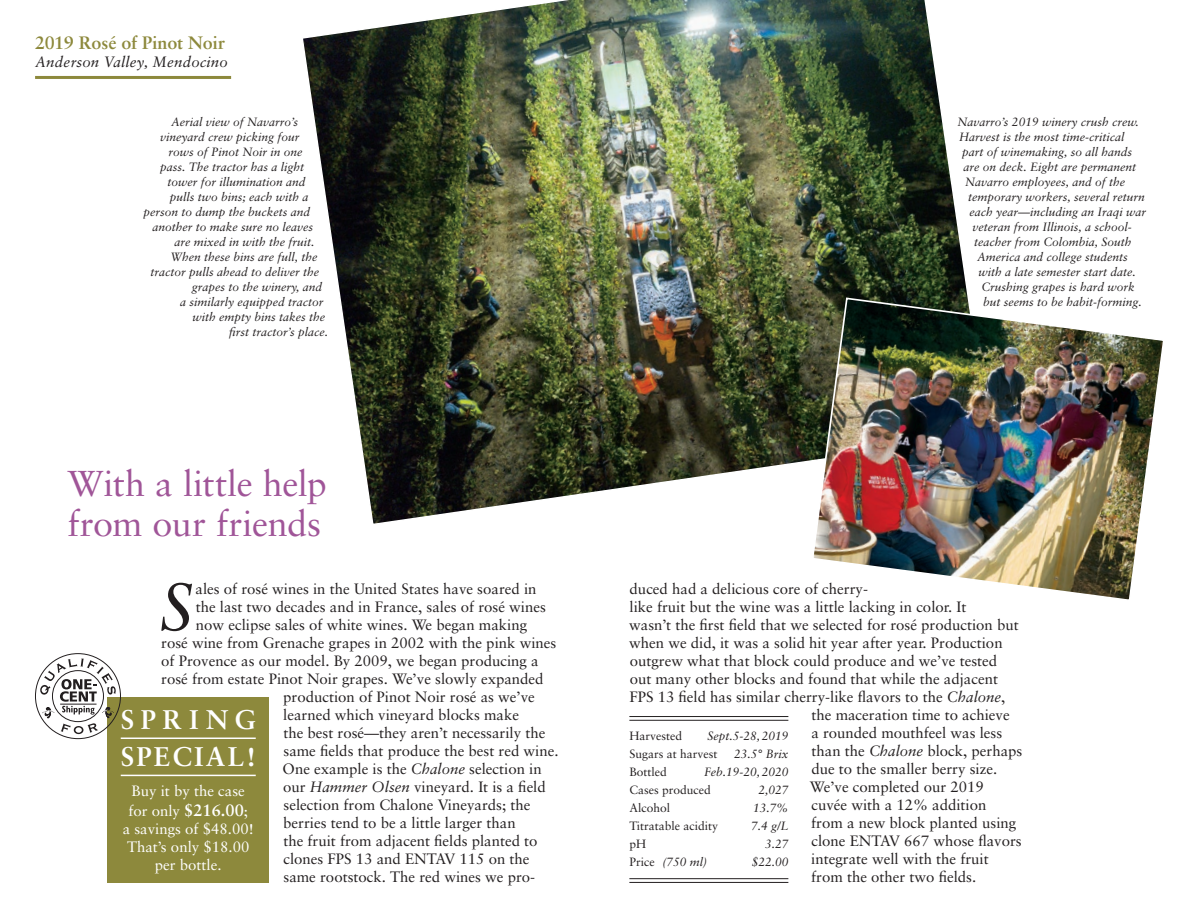
<style>
.page{position:relative;width:1188px;height:918px;background:#fff}
.page>*{position:absolute;margin:0;border:0;box-sizing:border-box;transform-origin:0 0}
.t1{font:italic 66.6px "Sabon";color:#231f20}
.t2{font:36px/40.5px "Sabon";letter-spacing:-.01em;color:#a05598}
.t3{font:700 27px/37.5px "Sabon";letter-spacing:.085em;color:#fff}
.t4{font:700 18px "Sabon";letter-spacing:-.01em;color:#8d893c}
.t5{font:15px "Sabon";color:#231f20}
.t6{font:15px/18px "Sabon";color:#fff}
.t7{font:italic 15px "Sabon";letter-spacing:.015em;color:#231f20}
.t8{font:italic 12px "Sabon";color:#231f20}
.t9{font:12px "Sabon";color:#231f20}
.s1{font-style:italic}
.s2{font-weight:700;font-size:16.5px}
.s3{font-style:normal}
</style>
<div class="page">
<div style="left:107px;top:697px;width:162px;height:186px;background:#8d893c"></div>
<hr style="left:121px;top:738px;width:135px;height:1px;background:#fff">
<hr style="left:121px;top:775px;width:135px;height:1px;background:#fff">
<svg style="left:35px;top:653px;width:86px;height:86px"></svg>
<hr style="left:35px;top:76px;width:196px;height:3px;background:#8d893c">
<hr style="left:629px;top:716px;width:159px;height:1px;background:#231f20">
<hr style="left:629px;top:720px;width:159px;height:1px;background:#231f20">
<hr style="left:629px;top:878px;width:159px;height:1px;background:#231f20">
<hr style="left:629px;top:882px;width:159px;height:1px;background:#231f20">
<img style="left:303px;top:0;width:665px;height:524px">
<img style="left:811px;top:297px;width:352px;height:303px">
<p class="t4" style="left:35px;top:32px;width:191px">2019 Rosé of Pinot Noir</p>
<p class="t7" style="left:35px;top:53px;width:194px">Anderson Valley, Mendocino</p>
<p class="t8" style="left:171px;top:115px;width:129px">Aerial view of Navarro’s</p>
<p class="t8" style="left:160px;top:130px;width:141px">vineyard crew picking four</p>
<p class="t8" style="left:169px;top:145px;width:136px">rows of Pinot Noir in one</p>
<p class="t8" style="left:160px;top:160px;width:146px">pass. The tractor has a light</p>
<p class="t8" style="left:168px;top:175px;width:140px">tower for illumination and</p>
<p class="t8" style="left:170px;top:190px;width:140px">pulls two bins; each with a</p>
<p class="t8" style="left:144px;top:205px;width:168px">person to dump the buckets and</p>
<p class="t8" style="left:152px;top:220px;width:162px">another to make sure no leaves</p>
<p class="t8" style="left:175px;top:235px;width:142px">are mixed in with the fruit.</p>
<p class="t8" style="left:170px;top:250px;width:149px">When these bins are full, the</p>
<p class="t8" style="left:150px;top:265px;width:170px">tractor pulls ahead to deliver the</p>
<p class="t8" style="left:192px;top:280px;width:132px">grapes to the winery, and</p>
<p class="t8" style="left:180px;top:295px;width:145px">a similarly equipped tractor</p>
<p class="t8" style="left:192px;top:310px;width:134px">with empty bins takes the</p>
<p class="t8" style="left:229px;top:325px;width:101px">first tractor’s place.</p>
<h2 class="t2" style="left:68px;top:463px;width:261px">With a little help from our friends</h2>
<h1 class="t1" style="left:160px;top:568px;width:35px">S</h1>
<p class="t5" style="left:196px;top:580px;width:342px">ales of rosé wines in the United States have soared in</p>
<p class="t5" style="left:196px;top:598px;width:352px">the last two decades and in France, sales of rosé wines</p>
<p class="t5" style="left:196px;top:616px;width:333px">now eclipse sales of white wines. We began making</p>
<p class="t5" style="left:161px;top:634px;width:397px">rosé wine from Grenache grapes in 2002 with the pink wines</p>
<p class="t5" style="left:161px;top:652px;width:379px">of Provence as our model. By 2009, we began producing a</p>
<p class="t5" style="left:161px;top:670px;width:384px">rosé from estate Pinot Noir grapes. We’ve slowly expanded</p>
<p class="t5" style="left:283px;top:688px;width:253px">production of Pinot Noir rosé as we’ve</p>
<p class="t5" style="left:283px;top:706px;width:237px">learned which vineyard blocks make</p>
<p class="t5" style="left:283px;top:724px;width:263px">the best rosé—they aren’t necessarily the</p>
<p class="t5" style="left:284px;top:742px;width:277px">same fields that produce the best red wine.</p>
<p class="t5" style="left:283px;top:760px;width:261px">One example is the <span class="s1">Chalone</span> selection in</p>
<p class="t5" style="left:283px;top:778px;width:264px">our <span class="s1">Hammer Olsen</span> vineyard. It is a field</p>
<p class="t5" style="left:284px;top:796px;width:248px">selection from Chalone Vineyards; the</p>
<p class="t5" style="left:283px;top:814px;width:234px">berries tend to be a little larger than</p>
<p class="t5" style="left:283px;top:832px;width:256px">the fruit from adjacent fields planted to</p>
<p class="t5" style="left:283px;top:850px;width:248px">clones FPS 13 and ENTAV 115 on the</p>
<p class="t5" style="left:284px;top:868px;width:253px">same rootstock. The red wines we pro-</p>
<h3 class="t3" style="left:121px;top:700px;width:137px">SPRING<br>SPECIAL!</h3>
<p class="t6" style="left:128px;top:781px;width:121px;line-height:19.8px">Buy it by the case for only <span class="s2">$216.00</span>;</p>
<p class="t6" style="left:123px;top:819px;width:132px;text-align:center">a savings of $48.00!<br>That’s only $18.00 per bottle.</p>
<p class="t8" style="left:958px;top:115px;width:183px">Navarro’s 2019 winery crush crew.</p>
<p class="t8" style="left:959px;top:130px;width:167px">Harvest is the most time-critical</p>
<p class="t8" style="left:962px;top:145px;width:172px">part of winemaking, so all hands</p>
<p class="t8" style="left:964px;top:160px;width:174px">are on deck. Eight are permanent</p>
<p class="t8" style="left:965px;top:175px;width:162px">Navarro employees, and of the</p>
<p class="t8" style="left:968px;top:190px;width:178px">temporary workers, several return</p>
<p class="t8" style="left:970px;top:205px;width:178px">each year—including an Iraqi war</p>
<p class="t8" style="left:973px;top:220px;width:161px">veteran from Illinois, a school-</p>
<p class="t8" style="left:974px;top:235px;width:159px">teacher from Colombia, South</p>
<p class="t8" style="left:977px;top:250px;width:152px">America and college students</p>
<p class="t8" style="left:979px;top:265px;width:159px">with a late semester start date.</p>
<p class="t8" style="left:982px;top:280px;width:155px">Crushing grapes is hard work</p>
<p class="t8" style="left:983px;top:295px;width:160px">but seems to be habit-forming.</p>
<p class="t5" style="left:630px;top:580px;width:240px">duced had a delicious core of cherry-</p>
<p class="t5" style="left:630px;top:598px;width:338px">like fruit but the wine was a little lacking in color. It</p>
<p class="t5" style="left:629px;top:616px;width:391px">wasn’t the first field that we selected for rosé production but</p>
<p class="t5" style="left:629px;top:634px;width:375px">when we did, it was a solid hit year after year. Production</p>
<p class="t5" style="left:630px;top:652px;width:369px">outgrew what that block could produce and we’ve tested</p>
<p class="t5" style="left:630px;top:670px;width:370px">out many other blocks and found that while the adjacent</p>
<p class="t5" style="left:629px;top:688px;width:377px">FPS 13 field has similar cherry-like flavors to the <span class="s1">Chalone</span>,</p>
<p class="t5" style="left:812px;top:706px;width:200px">the maceration time to achieve</p>
<p class="t5" style="left:811px;top:724px;width:192px">a rounded mouthfeel was less</p>
<p class="t5" style="left:812px;top:742px;width:212px">than the <span class="s1">Chalone</span> block, perhaps</p>
<p class="t5" style="left:811px;top:760px;width:187px">due to the smaller berry size.</p>
<p class="t5" style="left:810px;top:778px;width:175px">We’ve completed our 2019</p>
<p class="t5" style="left:811px;top:796px;width:177px">cuvée with a 12% addition</p>
<p class="t5" style="left:811px;top:814px;width:207px">from a new block planted using</p>
<p class="t5" style="left:811px;top:832px;width:212px">clone ENTAV 667 whose flavors</p>
<p class="t5" style="left:811px;top:850px;width:179px">integrate well with the fruit</p>
<p class="t5" style="left:811px;top:868px;width:167px">from the other two fields.</p>
<p class="t9" style="left:629px;top:729px;width:54px">Harvested</p>
<p class="t8" style="left:707px;top:729px;width:82px">Sept.5-28, 2019</p>
<p class="t9" style="left:629px;top:747px;width:90px">Sugars at harvest</p>
<p class="t8" style="left:734px;top:747px;width:56px">23.5° Brix</p>
<p class="t9" style="left:629px;top:765px;width:39px">Bottled</p>
<p class="t8" style="left:704px;top:765px;width:86px">Feb.19-20, 2020</p>
<p class="t9" style="left:629px;top:783px;width:83px">Cases produced</p>
<p class="t8" style="left:758px;top:783px;width:32px">2,027</p>
<p class="t9" style="left:629px;top:801px;width:42px">Alcohol</p>
<p class="t8" style="left:753px;top:801px;width:37px">13.7%</p>
<p class="t9" style="left:629px;top:819px;width:90px">Titratable acidity</p>
<p class="t8" style="left:751px;top:819px;width:39px">7.4 g/L</p>
<p class="t9" style="left:629px;top:837px;width:18px">pH</p>
<p class="t8" style="left:765px;top:837px;width:25px">3.27</p>
<p class="t8" style="left:629px;top:855px;width:79px"><span class="s3">Price</span> (750 ml)</p>
<p class="t8" style="left:752px;top:855px;width:38px">$22.00</p>
</div>
